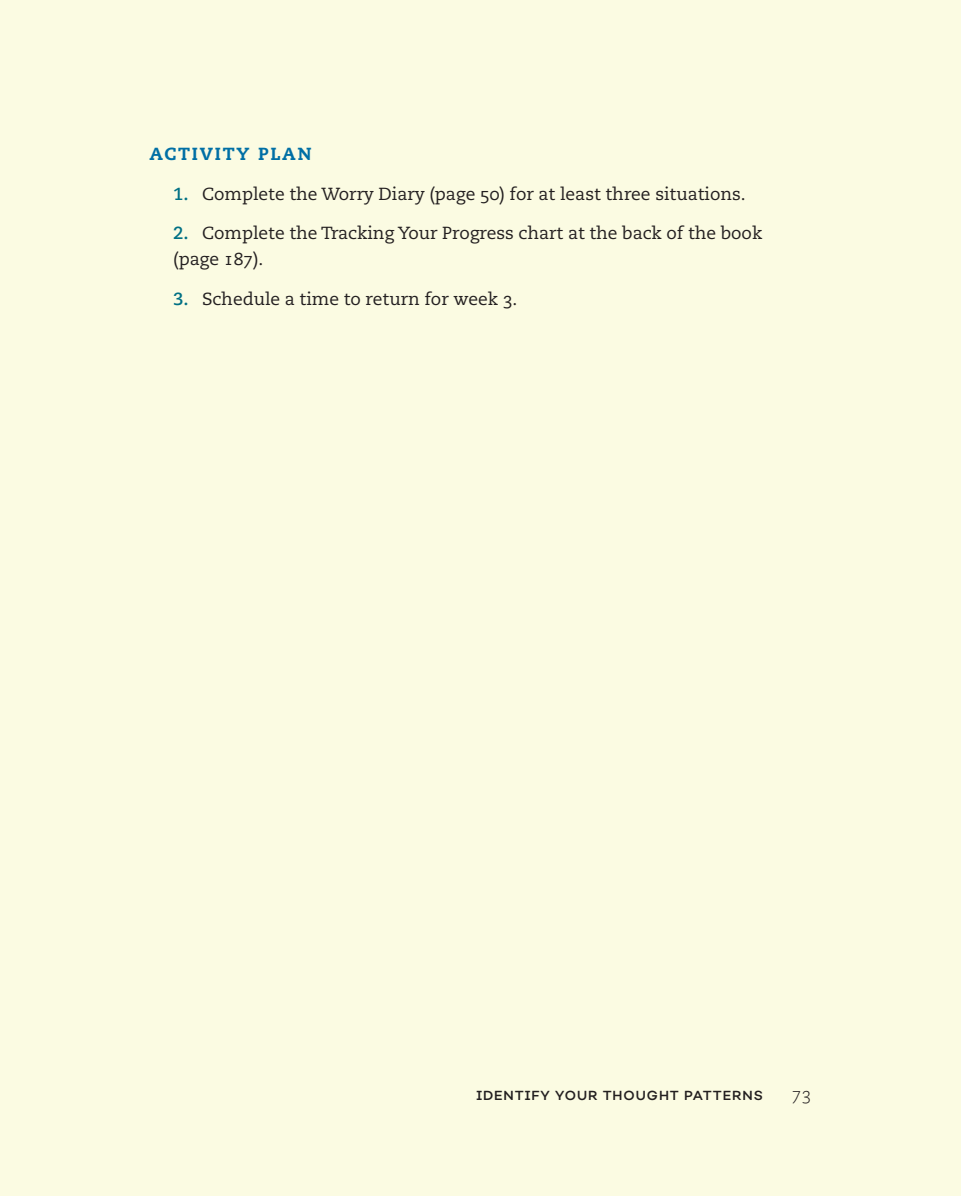
<style>
.page{position:relative;width:961px;height:1197px;background:#fff}
.page>*{position:absolute;margin:0;border:0;box-sizing:border-box;transform-origin:0 0}
.t1{font:17.5px/26.2px "Caecilia LT Std";color:#231f20}
.t2{font:800 17.5px "Caecilia LT Std";letter-spacing:.1em;color:#006fa5}
.t3{font:300 17.5px "Caecilia LT Std";color:#231f20}
.t4{font:13.12px "Nutmeg";letter-spacing:.07em;color:#231f20}
.s1{font-weight:700;color:#007084}
</style>
<div class="page">
<div style="left:0;top:1px;width:960px;height:1195px;background:#fbfbe2"></div>
<p class="t2" style="left:150px;top:143px;width:163px">ACTIVITY PLAN</p>
<p class="t1" style="left:173px;top:181px;width:574px"><span class="s1">1.</span> Complete the Worry Diary (page 50) for at least three situations.</p>
<p class="t1" style="left:173px;top:220px;width:590px"><span class="s1">2.</span> Complete the Tracking Your Progress chart at the back of the book (page 187).</p>
<p class="t1" style="left:173px;top:286px;width:346px"><span class="s1">3.</span> Schedule a time to return for week 3.</p>
<p class="t4" style="left:476px;top:1087px;width:288px">IDENTIFY YOUR THOUGHT PATTERNS</p>
<p class="t3" style="left:792px;top:1084px;width:21px">73</p>
</div>
